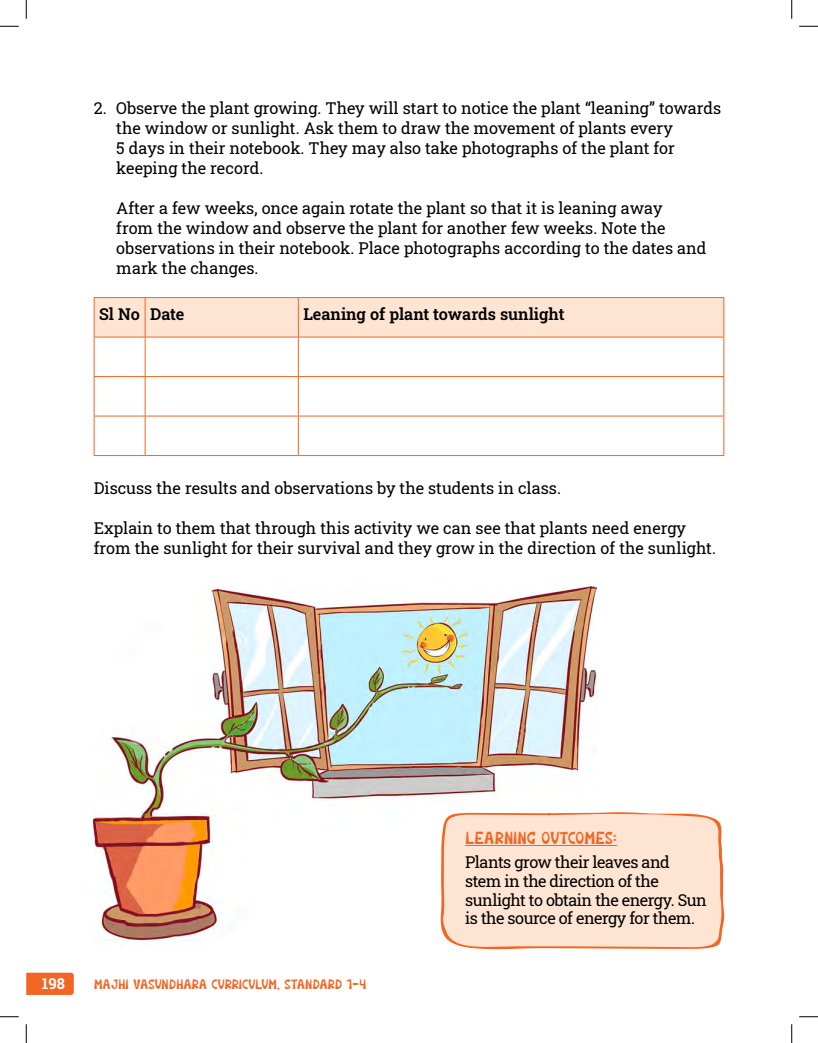
<style>
.page{position:relative;width:818px;height:1043px;background:#fff}
.page>*{position:absolute;margin:0;border:0;box-sizing:border-box;transform-origin:0 0}
.t1{font:17.5px "Cartons";letter-spacing:-.03em;color:#f26522}
.t2{font:16.25px/20px "Roboto Slab";color:#000}
.t3{font:16.25px/18.8px "Roboto Slab";letter-spacing:-.03em;color:#000}
.t4{font:600 16.25px "Roboto Slab";color:#000}
.t5{font:700 15px "Roboto Slab";color:#fff}
.t6{font:13.75px "Cartons";letter-spacing:-.045em;color:#f26522}
</style>
<div class="page">
<svg style="left:26px;top:972px;width:48px;height:22px"></svg>
<div style="left:95px;top:298px;width:628px;height:39px;background:#fee4d2"></div>
<hr style="left:94px;top:297px;width:51px;height:1px;background:#f26522">
<hr style="left:94px;top:298px;width:1px;height:39px;background:#f26522">
<hr style="left:145px;top:297px;width:153px;height:1px;background:#f26522">
<hr style="left:145px;top:298px;width:1px;height:39px;background:#f26522">
<hr style="left:298px;top:297px;width:426px;height:1px;background:#f26522">
<hr style="left:298px;top:298px;width:1px;height:39px;background:#f26522">
<hr style="left:723px;top:298px;width:1px;height:39px;background:#f26522">
<hr style="left:94px;top:337px;width:51px;height:1px;background:#f26522">
<hr style="left:94px;top:337px;width:1px;height:39px;background:#f26522">
<hr style="left:145px;top:337px;width:153px;height:1px;background:#f26522">
<hr style="left:145px;top:337px;width:1px;height:39px;background:#f26522">
<hr style="left:298px;top:337px;width:426px;height:1px;background:#f26522">
<hr style="left:298px;top:337px;width:1px;height:39px;background:#f26522">
<hr style="left:723px;top:337px;width:1px;height:39px;background:#f26522">
<hr style="left:94px;top:376px;width:51px;height:1px;background:#f26522">
<hr style="left:94px;top:377px;width:1px;height:39px;background:#f26522">
<hr style="left:145px;top:376px;width:153px;height:1px;background:#f26522">
<hr style="left:145px;top:377px;width:1px;height:39px;background:#f26522">
<hr style="left:298px;top:376px;width:426px;height:1px;background:#f26522">
<hr style="left:298px;top:377px;width:1px;height:39px;background:#f26522">
<hr style="left:723px;top:377px;width:1px;height:39px;background:#f26522">
<hr style="left:94px;top:416px;width:51px;height:1px;background:#f26522">
<hr style="left:94px;top:416px;width:1px;height:39px;background:#f26522">
<hr style="left:145px;top:416px;width:153px;height:1px;background:#f26522">
<hr style="left:145px;top:416px;width:1px;height:39px;background:#f26522">
<hr style="left:298px;top:416px;width:426px;height:1px;background:#f26522">
<hr style="left:298px;top:416px;width:1px;height:39px;background:#f26522">
<hr style="left:723px;top:416px;width:1px;height:39px;background:#f26522">
<hr style="left:94px;top:455px;width:51px;height:1px;background:#f26522">
<hr style="left:145px;top:455px;width:153px;height:1px;background:#f26522">
<hr style="left:298px;top:455px;width:426px;height:1px;background:#f26522">
<img style="left:94px;top:587px;width:502px;height:356px">
<svg style="left:440px;top:812px;width:284px;height:137px;background:#fddfcb"></svg>
<hr style="left:465px;top:845px;width:152px;height:1px;background:#f26522">
<svg style="left:0;top:25px;width:19px;height:2px"></svg>
<svg style="left:799px;top:25px;width:19px;height:2px"></svg>
<svg style="left:0;top:1016px;width:19px;height:1px"></svg>
<svg style="left:799px;top:1016px;width:19px;height:1px"></svg>
<svg style="left:25px;top:0;width:2px;height:19px"></svg>
<svg style="left:25px;top:1024px;width:2px;height:18px"></svg>
<svg style="left:791px;top:0;width:1px;height:19px"></svg>
<svg style="left:791px;top:1024px;width:1px;height:18px"></svg>
<p class="t2" style="left:116px;top:97px;width:606px;text-indent:-23px">2. Observe the plant growing. They will start to notice the plant “leaning” towards the window or sunlight. Ask them to draw the movement of plants every<br>5 days in their notebook. They may also take photographs of the plant for keeping the record.</p>
<p class="t2" style="left:116px;top:197px;width:591px">After a few weeks, once again rotate the plant so that it is leaning away<br>from the window and observe the plant for another few weeks. Note the observations in their notebook. Place photographs according to the dates and mark the changes.</p>
<p class="t4" style="left:99px;top:302px;width:87px">Sl No Date</p>
<p class="t4" style="left:303px;top:302px;width:263px">Leaning of plant towards sunlight</p>
<p class="t2" style="left:94px;top:477px;width:468px">Discuss the results and observations by the students in class.</p>
<p class="t2" style="left:94px;top:517px;width:623px">Explain to them that through this activity we can see that plants need energy from the sunlight for their survival and they grow in the direction of the sunlight.</p>
<p class="t5" style="left:42px;top:973px;width:25px">198</p>
<p class="t6" style="left:94px;top:975px;width:274px">MAJHI VASUNDHARA CURRICULUM, STANDARD 1-4</p>
<p class="t1" style="left:465px;top:827px;width:153px">LEARNING OUTCOMES:</p>
<p class="t3" style="left:465px;top:852px;width:243px">Plants grow their leaves and stem in the direction of the sunlight to obtain the energy. Sun is the source of energy for them.</p>
</div>
